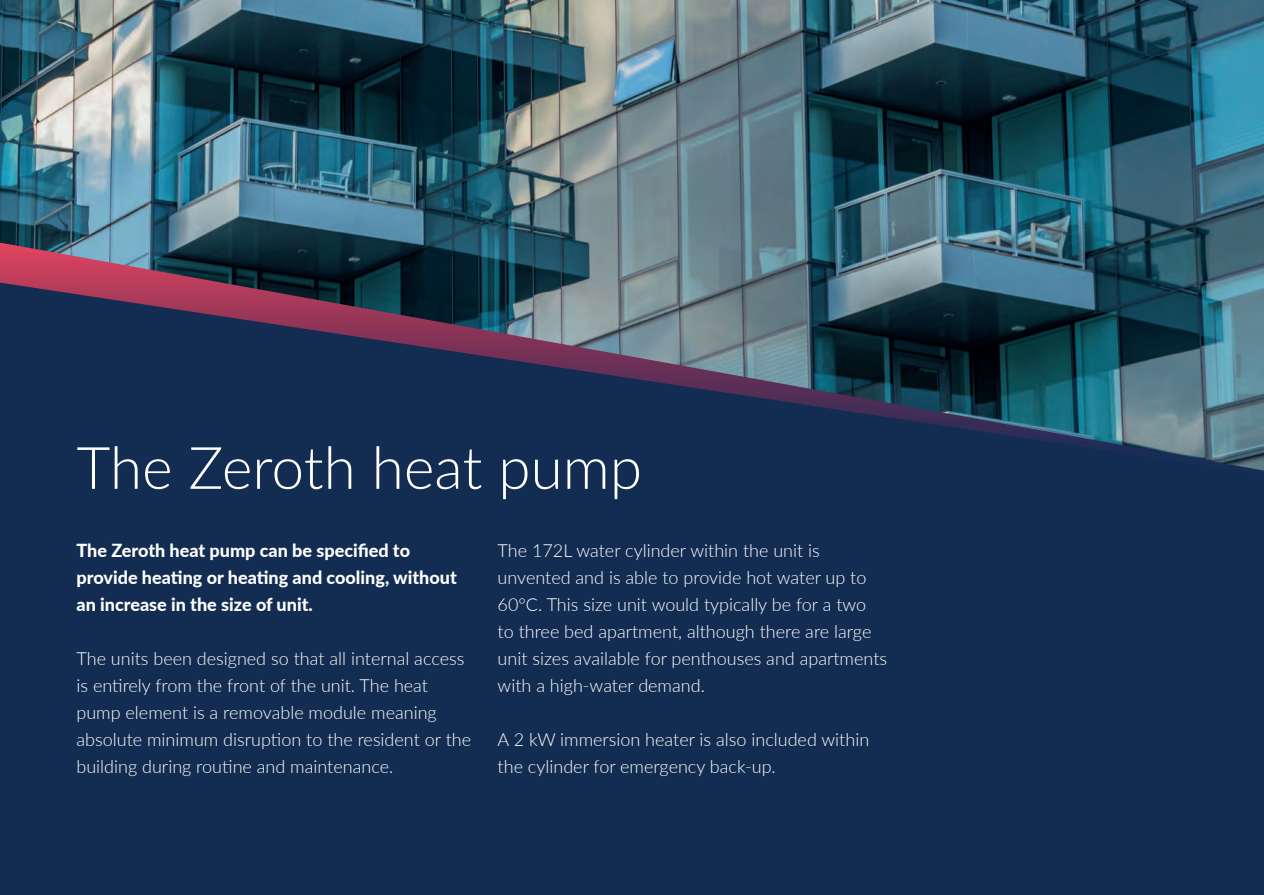
<style>
.page{position:relative;width:1264px;height:895px;background:#fff}
.page>*{position:absolute;margin:0;border:0;box-sizing:border-box;transform-origin:0 0}
.t1{font:300 58.5px "Lato";color:#fff}
.t2{font:300 18px/27px "Lato";color:#fff}
.t3{font:800 18px/27px "Lato";color:#fff}
</style>
<div class="page">
<img style="left:0;top:0;width:1263px;height:240px">
<svg style="left:0;top:240px;width:1263px;height:40px;background:#445a6a"></svg>
<svg style="left:0;top:280px;width:1263px;height:407px;background:#1f3656"></svg>
<div style="left:0;top:687px;width:1263px;height:207px;background:#132d52"></div>
<p class="t1" style="left:76px;top:427px;width:567px">The Zeroth heat pump</p>
<p class="t3" style="left:76px;top:535px;width:382px">The Zeroth heat pump can be specified to provide heating or heating and cooling, without an increase in the size of unit.</p>
<p class="t2" style="left:76px;top:643px;width:396px">The units been designed so that all internal access is entirely from the front of the unit. The heat pump element is a removable module meaning absolute minimum disruption to the resident or the building during routine and maintenance.</p>
<p class="t2" style="left:497px;top:535px;width:391px">The 172L water cylinder within the unit is unvented and is able to provide hot water up to 60°C. This size unit would typically be for a two<br>to three bed apartment, although there are large unit sizes available for penthouses and apartments with a high-water demand.</p>
<p class="t2" style="left:497px;top:724px;width:373px">A 2 kW immersion heater is also included within the cylinder for emergency back-up.</p>
</div>
